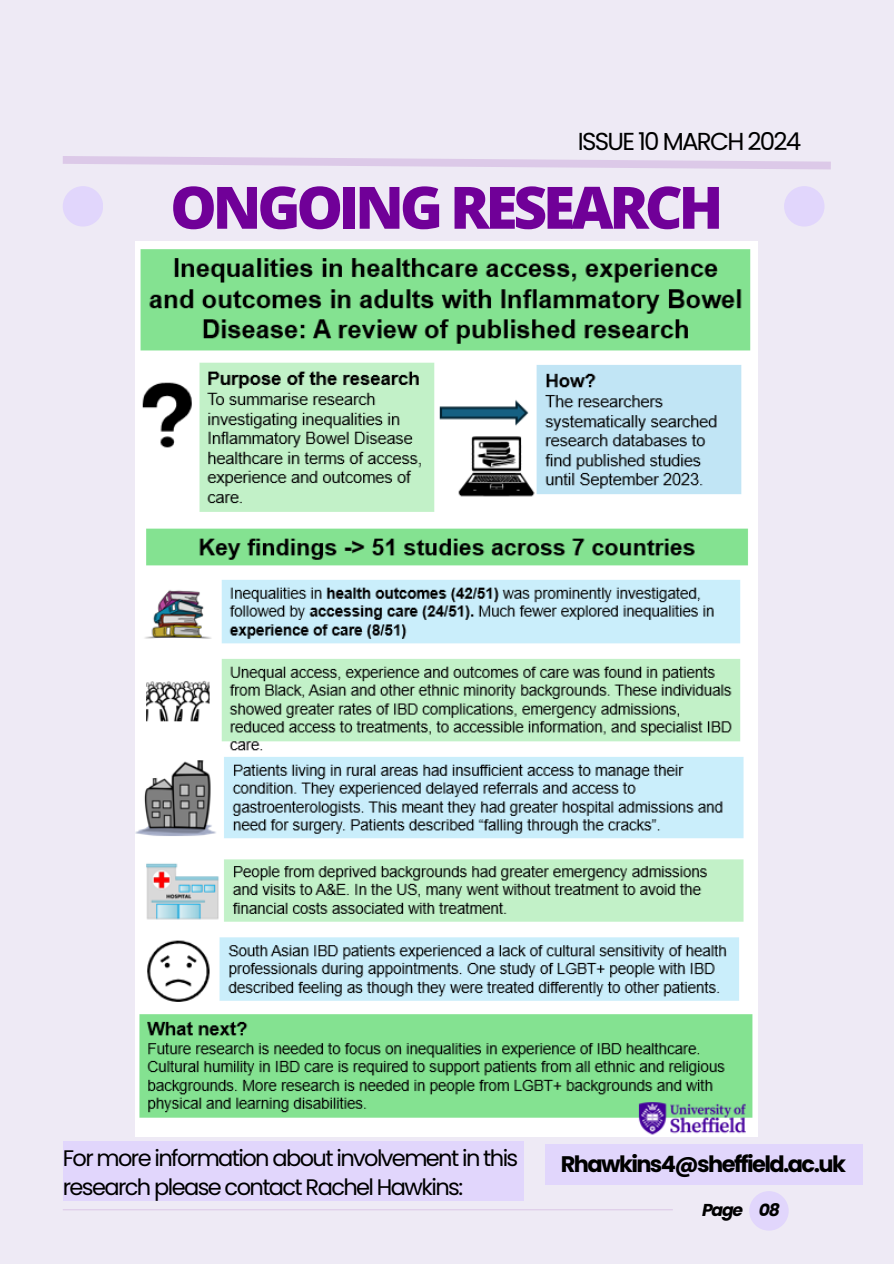
<style>
.page{position:relative;width:894px;height:1264px;background:#fff}
.page>*{position:absolute;margin:0;border:0;box-sizing:border-box;transform-origin:0 0}
.t1{font:800 58.5px "Open Sans";letter-spacing:-.07em;color:#700098}
.t2{font:24.6px "Poppins";letter-spacing:-.07em;color:#000}
.t3{font:22.5px/29.2px "Poppins";letter-spacing:-.07em;color:#000}
.t4{font:700 22.5px "Poppins";letter-spacing:-.07em;color:#000}
.t5{font:italic 700 17.25px "Poppins";letter-spacing:-.07em;color:#000}
</style>
<div class="page">
<div style="left:0;top:0;width:893px;height:1263px;background:#eeeaf5"></div>
<div style="left:783px;top:186px;width:41px;height:40px;background:#e1d6fc;border-radius:50%"></div>
<div style="left:63px;top:186px;width:40px;height:40px;background:#e1d6fc;border-radius:50%"></div>
<svg style="left:63px;top:156px;width:768px;height:14px"></svg>
<hr style="left:63px;top:1209px;width:609px;height:1px;background:#700098">
<div style="left:749px;top:1191px;width:39px;height:39px;background:#e1d6fc;border-radius:50%"></div>
<img style="left:135px;top:241px;width:622px;height:895px">
<div style="left:63px;top:1141px;width:460px;height:59px;background:#e1d6fc"></div>
<div style="left:545px;top:1144px;width:317px;height:40px;background:#e1d6fc"></div>
<p class="t2" style="left:577px;top:124px;width:225px">ISSUE 10 MARCH 2024</p>
<h1 class="t1" style="left:170px;top:166px;width:554px">ONGOING RESEARCH</h1>
<p class="t3" style="left:63px;top:1143px;width:457px">For more information about involvement in this research please contact Rachel Hawkins:</p>
<p class="t4" style="left:560px;top:1147px;width:286px">Rhawkins4@sheffield.ac.uk</p>
<p class="t5" style="left:701px;top:1197px;width:79px">Page 08</p>
</div>
